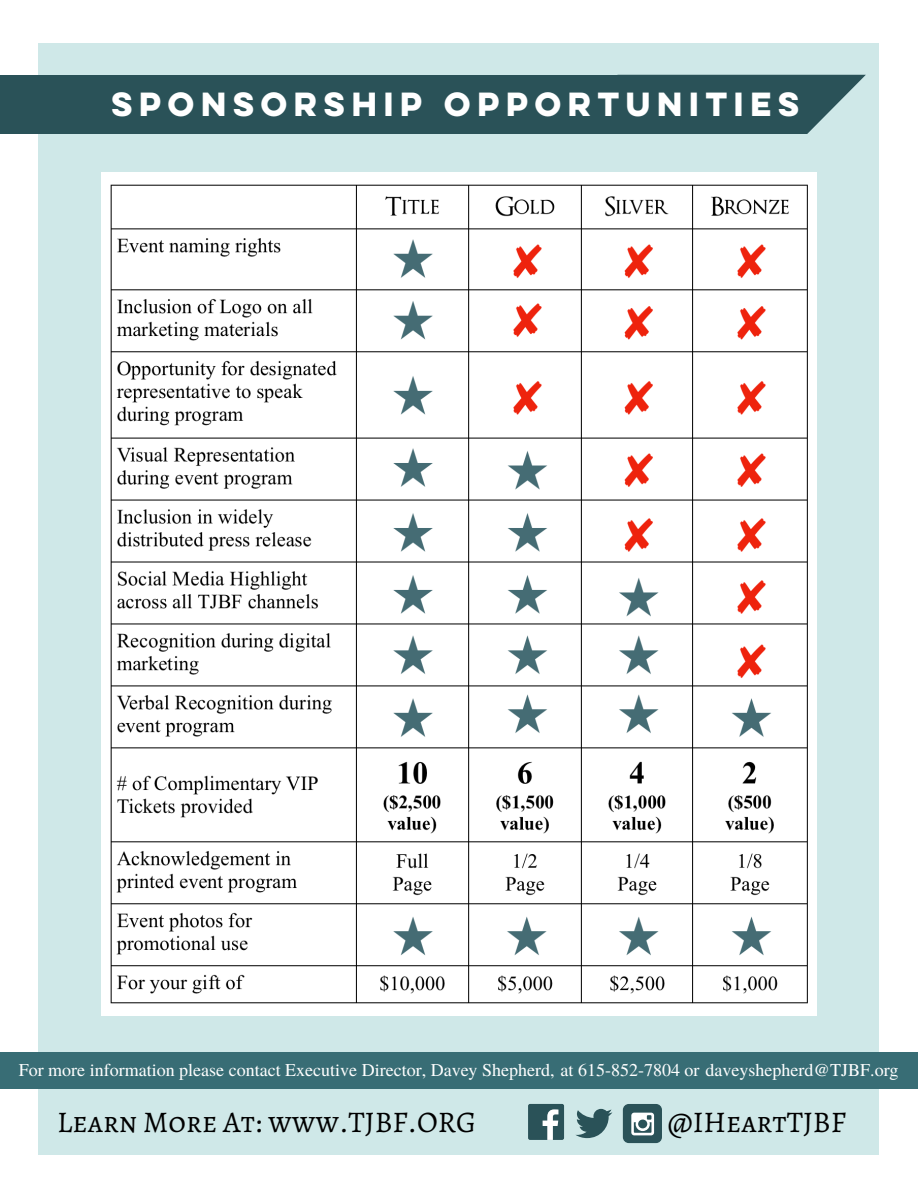
<style>
.page{position:relative;width:918px;height:1188px;background:#fff}
.page>*{position:absolute;margin:0;border:0;box-sizing:border-box;transform-origin:0 0}
.t1{font:30px "Alegreya SC";color:#000}
.t2{font:700 30px "Lulo Clean W01 One";color:#fff}
.t3{font:18px "Te X Gyre Termes";color:#fff}
</style>
<div class="page">
<div style="left:38px;top:43px;width:841px;height:1111px;background:#cfe8e8"></div>
<div style="left:0;top:75px;width:617px;height:59px;background:#2a5258"></div>
<svg style="left:617px;top:75px;width:249px;height:59px;background:#3c6368"></svg>
<div style="left:0;top:1052px;width:918px;height:36px;background:#386d75"></div>
<svg style="left:575px;top:1109px;width:37px;height:29px"></svg>
<div style="left:623px;top:1104px;width:39px;height:39px;background:#2a5258;border-radius:6px"></div>
<svg style="left:631px;top:1113px;width:23px;height:22px"></svg>
<div style="left:528px;top:1104px;width:36px;height:36px;background:#2a5258;border-radius:2px"></div>
<svg style="left:543px;top:1109px;width:15px;height:31px"></svg>
<img style="left:101px;top:172px;width:716px;height:844px">
<p class="t2" style="left:111px;top:81px;width:696px">SPONSORSHIP OPPORTUNITIES</p>
<p class="t3" style="left:19px;top:1057px;width:881px">For more information please contact Executive Director, Davey Shepherd, at 615-852-7804 or daveyshepherd@TJBF.org</p>
<p class="t1" style="left:57px;top:1102px;width:420px">Learn More At: www.TJBF.ORG</p>
<p class="t1" style="left:668px;top:1102px;width:180px">@IHeartTJBF</p>
</div>
